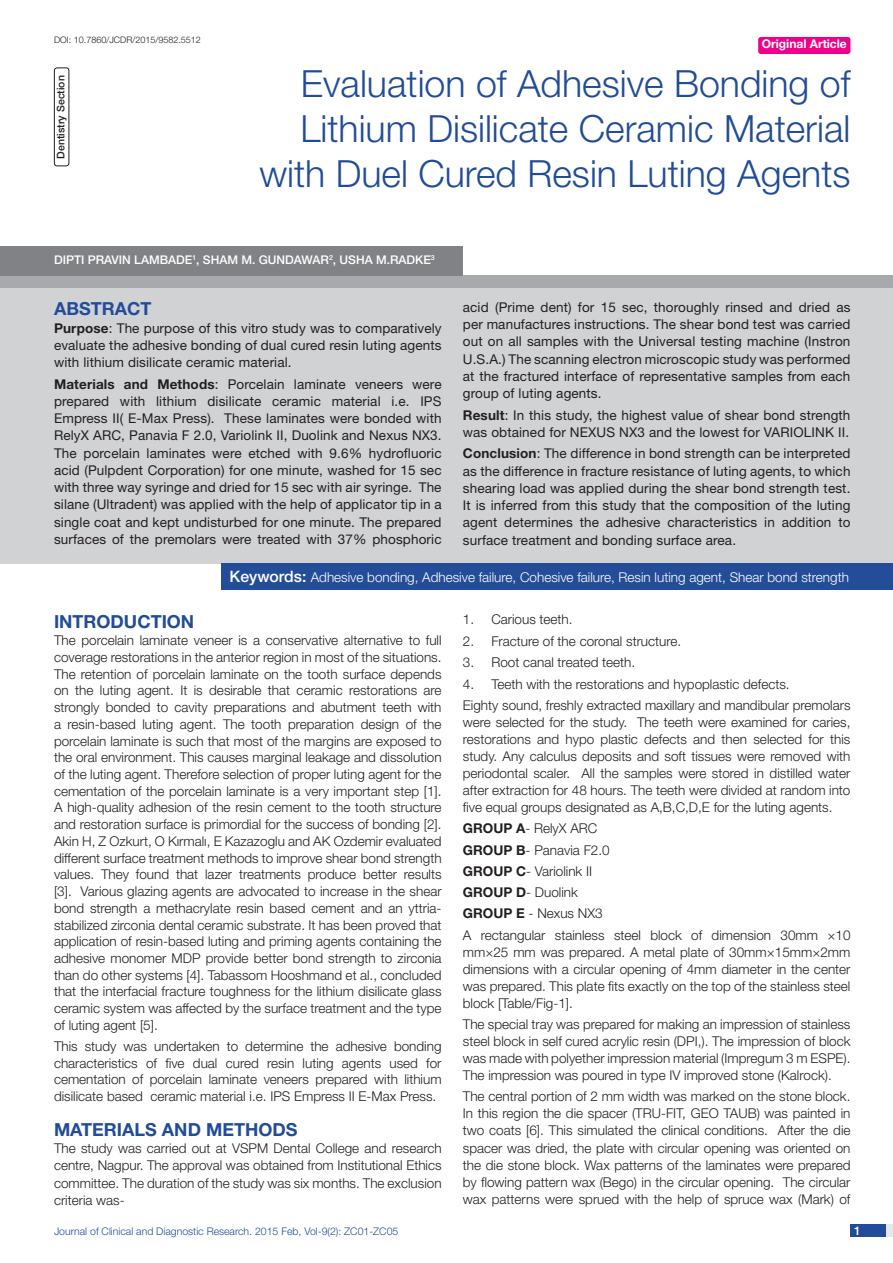
<style>
.page{position:relative;width:893px;height:1263px;background:#fff}
.page>*{position:absolute;margin:0;border:0;box-sizing:border-box;transform-origin:0 0}
.t1{font:300 37.5px/45px "Helvetica Neue";color:#214c99;text-align:right}
.Heading{font:700 18px "Helvetica Neue";color:#214c99}
.Abstract_head{font:700 18px "Helvetica Neue";color:#214c99}
.Body_text{font:300 13.5px/16.6px "Helvetica Neue";color:#231f20;text-align:justify}
.Body_text-2{font:13.5px/17.2px "Helvetica Neue";letter-spacing:.01em;color:#231f20;text-align:justify}
.Bullet_list{font:300 13.5px "Helvetica Neue";color:#231f20}
.t2{font:300 13.5px "Helvetica Neue";color:#fff}
.Author{font:500 12px "Helvetica Neue";color:#fff}
.t3{font:700 12px "Helvetica Neue";color:#fff}
.t4{font:300 10.5px "Helvetica Neue";color:#214c99}
.t5{font:500 10.5px "Helvetica Neue";color:#231f20}
.DOI{font:300 9px "Helvetica Neue";color:#231f20}
.s1{color:#244d99}
.s2{font-weight:700}
.s3{font-weight:500;font-size:15.75px}
</style>
<div class="page">
<div style="left:850px;top:1224px;width:43px;height:13px;background:#e6e7e9"></div>
<div style="left:850px;top:1224px;width:35px;height:13px;background:#214c99"></div>
<div style="left:758px;top:37px;width:92px;height:17px;background:#ed028c;border-radius:3px"></div>
<div style="left:0;top:287px;width:893px;height:277px;background:#d1d2d4"></div>
<div style="left:0;top:275px;width:893px;height:12px;background:#a8a9ad"></div>
<div style="left:221px;top:564px;width:672px;height:26px;background:#244d99"></div>
<div style="left:0;top:246px;width:463px;height:30px;background:#808285"></div>
<div style="left:54px;top:68px;width:15px;height:98px;border:1px solid #231f20;border-radius:3px"></div>
<p class="DOI" style="left:54px;top:35px;width:148px">DOI: 10.7860/JCDR/2015/9582.5512</p>
<p class="t3" style="left:762px;top:37px;width:87px">Original Article</p>
<p class="t5" style="left:55px;top:159px;width:85px;rotate:-90deg">DENTISTRY SECTION</p>
<p class="t1" style="left:259px;top:60px;width:593px">Evaluation of Adhesive Bonding of<br>Lithium Disilicate Ceramic Material with Duel Cured Resin Luting Agents</p>
<p class="Author" style="left:54px;top:252px;width:382px">DIPTI PRAVIN LAMBADE<sup>1</sup>, SHAM M. GUNDAWAR<sup>2</sup>, USHA M.RADKE<sup>3</sup></p>
<p class="Abstract_head" style="left:54px;top:298px;width:99px">ABST<span class="s1">RAC</span>T</p>
<p class="Body_text-2" style="left:54px;top:319px;width:389px"><span class="s2">Purpose</span>: The purpose of this vitro study was to comparatively evaluate the adhesive bonding of dual cured resin luting agents with lithium disilicate ceramic material.</p>
<p class="Body_text-2" style="left:54px;top:375px;width:389px"><span class="s2">Materials and Methods</span>: Porcelain laminate veneers were prepared with lithium disilicate ceramic material i.e. IPS Empress II( E-Max Press). These laminates were bonded with RelyX ARC, Panavia F 2.0, Variolink II, Duolink and Nexus NX3.<br>The porcelain laminates were etched with 9.6% hydrofluoric acid (Pulpdent Corporation) for one minute, washed for 15 sec with three way syringe and dried for 15 sec with air syringe. The silane (Ultradent) was applied with the help of applicator tip in a single coat and kept undisturbed for one minute. The prepared surfaces of the premolars were treated with 37% phosphoric</p>
<p class="Body_text-2" style="left:463px;top:298px;width:389px">acid (Prime dent) for 15 sec, thoroughly rinsed and dried as per manufactures instructions. The shear bond test was carried out on all samples with the Universal testing machine (Instron U.S.A.) The scanning electron microscopic study was performed at the fractured interface of representative samples from each group of luting agents.</p>
<p class="Body_text-2" style="left:463px;top:406px;width:389px"><span class="s2">Result</span>: In this study, the highest value of shear bond strength was obtained for NEXUS NX3 and the lowest for VARIOLINK II.</p>
<p class="Body_text-2" style="left:463px;top:445px;width:389px"><span class="s2">Conclusion</span>: The difference in bond strength can be interpreted as the difference in fracture resistance of luting agents, to which shearing load was applied during the shear bond strength test.<br>It is inferred from this study that the composition of the luting agent determines the adhesive characteristics in addition to surface treatment and bonding surface area.</p>
<p class="t2" style="left:230px;top:569px;width:621px"><span class="s3">KEYWORDS:</span> Adhesive bonding, Adhesive failure, Cohesive failure, Resin luting agent, Shear bond strength</p>
<p class="Heading" style="left:54px;top:610px;width:142px">INTRODUCTION</p>
<p class="Body_text" style="left:54px;top:632px;width:389px">The porcelain laminate veneer is a conservative alternative to full coverage restorations in the anterior region in most of the situations.<br>The retention of porcelain laminate on the tooth surface depends on the luting agent. It is desirable that ceramic restorations are strongly bonded to cavity preparations and abutment teeth with a resin-based luting agent. The tooth preparation design of the porcelain laminate is such that most of the margins are exposed to the oral environment. This causes marginal leakage and dissolution of the luting agent. Therefore selection of proper luting agent for the cementation of the porcelain laminate is a very important step [1].<br>A high-quality adhesion of the resin cement to the tooth structure and restoration surface is primordial for the success of bonding [2].<br>Akin H, Z Ozkurt, O Kırmalı, E Kazazoglu and AK Ozdemir evaluated different surface treatment methods to improve shear bond strength values. They found that lazer treatments produce better results [3]. Various glazing agents are advocated to increase in the shear bond strength a methacrylate resin based cement and an yttria&shy;stabilized zirconia dental ceramic substrate. It has been proved that application of resin-based luting and priming agents containing the adhesive monomer MDP provide better bond strength to zirconia than do other systems [4]. Tabassom Hooshmand et al., concluded that the interfacial fracture toughness for the lithium disilicate glass ceramic system was affected by the surface treatment and the type of luting agent [5].</p>
<p class="Body_text" style="left:54px;top:1037px;width:389px">This study was undertaken to determine the adhesive bonding characteristics of five dual cured resin luting agents used for cementation of porcelain laminate veneers prepared with lithium disilicate based ceramic material i.e. IPS Empress II E-Max Press.</p>
<p class="Heading" style="left:54px;top:1119px;width:243px">MATERIALS AND METHODs</p>
<p class="Body_text" style="left:54px;top:1139px;width:389px;line-height:17.2px">The study was carried out at VSPM Dental College and research centre, Nagpur. The approval was obtained from Institutional Ethics committee. The duration of the study was six months. The exclusion criteria was-</p>
<p class="Bullet_list" style="left:463px;top:611px;width:111px">1. Carious teeth.</p>
<p class="Bullet_list" style="left:463px;top:633px;width:220px">2. Fracture of the coronal structure.</p>
<p class="Bullet_list" style="left:463px;top:654px;width:174px">3. Root canal treated teeth.</p>
<p class="Bullet_list" style="left:463px;top:675px;width:328px">4. Teeth with the restorations and hypoplastic defects.</p>
<p class="Body_text" style="left:463px;top:696px;width:389px;line-height:17.1px">Eighty sound, freshly extracted maxillary and mandibular premolars were selected for the study. The teeth were examined for caries, restorations and hypo plastic defects and then selected for this study. Any calculus deposits and soft tissues were removed with periodontal scaler. All the samples were stored in distilled water after extraction for 48 hours. The teeth were divided at random into five equal groups designated as A,B,C,D,E for the luting agents.</p>
<p class="Body_text" style="left:463px;top:820px;width:136px"><span class="s2">GROUP A</span>- RelyX ARC</p>
<p class="Body_text" style="left:463px;top:841px;width:148px"><span class="s2">GROUP B</span>- Panavia F2.0</p>
<p class="Body_text" style="left:463px;top:862px;width:131px"><span class="s2">GROUP C</span>- Variolink II</p>
<p class="Body_text" style="left:463px;top:884px;width:117px"><span class="s2">GROUP D</span>- Duolink</p>
<p class="Body_text" style="left:463px;top:905px;width:141px"><span class="s2">GROUP E</span> - Nexus NX3</p>
<p class="Body_text" style="left:463px;top:926px;width:389px">A rectangular stainless steel block of dimension 30mm ×10 mm×25 mm was prepared. A metal plate of 30mm×15mm×2mm dimensions with a circular opening of 4mm diameter in the center was prepared. This plate fits exactly on the top of the stainless steel block [Table/Fig-1].</p>
<p class="Body_text" style="left:463px;top:1015px;width:389px">The special tray was prepared for making an impression of stainless steel block in self cured acrylic resin (DPI,). The impression of block was made with polyether impression material (Impregum 3 m ESPE).<br>The impression was poured in type IV improved stone (Kalrock).</p>
<p class="Body_text" style="left:463px;top:1088px;width:389px;line-height:17.1px">The central portion of 2 mm width was marked on the stone block.<br>In this region the die spacer (TRU-FIT, GEO TAUB) was painted in two coats [6]. This simulated the clinical conditions. After the die spacer was dried, the plate with circular opening was oriented on the die stone block. Wax patterns of the laminates were prepared by flowing pattern wax (Bego) in the circular opening. The circular wax patterns were sprued with the help of spruce wax (Mark) of</p>
<p class="t4" style="left:54px;top:1225px;width:346px">Journal of Clinical and Diagnostic Research. 2015 Feb, Vol-9(2): ZC01-ZC05</p>
<p class="Author" style="left:854px;top:1223px;width:8px">1</p>
</div>
